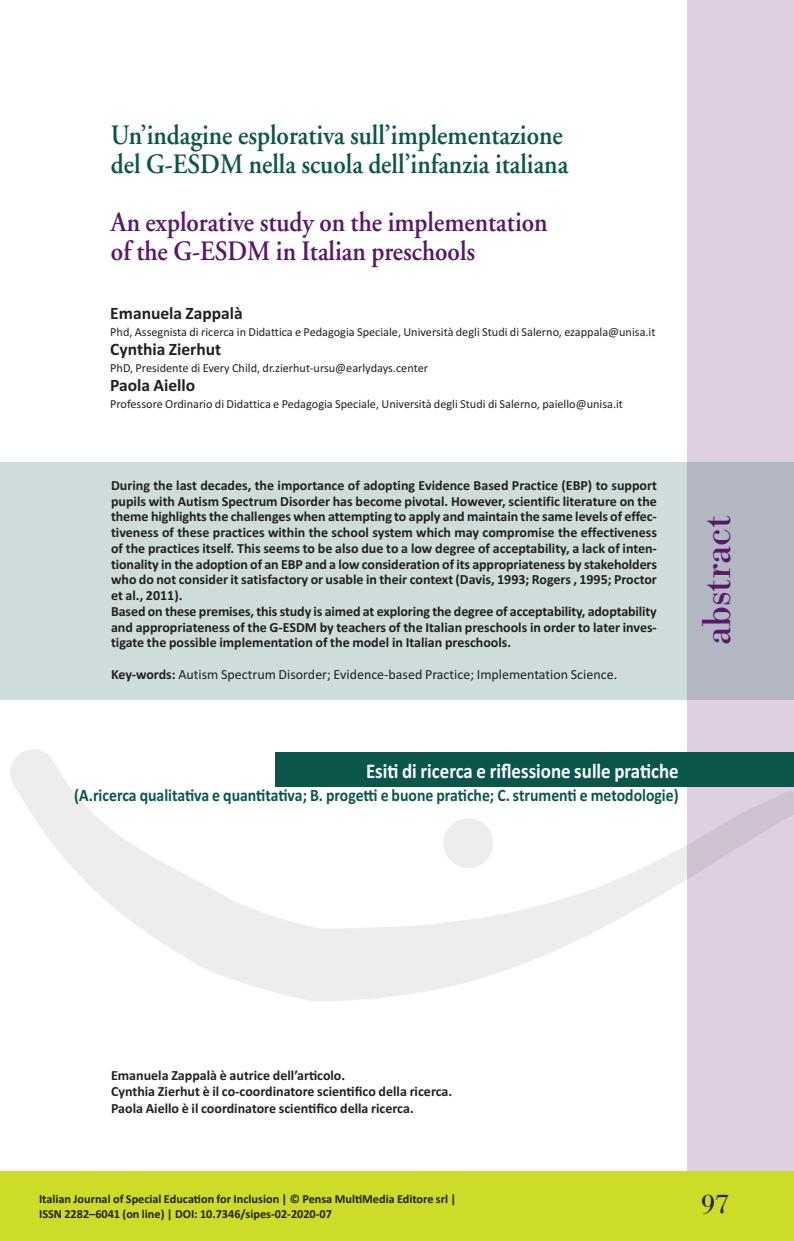
<style>
.page{position:relative;width:794px;height:1241px;background:#fff}
.page>*{position:absolute;margin:0;border:0;box-sizing:border-box;transform-origin:0 0}
.t1{font:42px "Bodoni Antiqua T";color:#5a166b}
.t2{font:600 28px/28.9px "Adobe Garamond";color:#0a564b;scale:.9 1}
.t3{font:600 28px/28.9px "Adobe Garamond";color:#5a166b;scale:.9 1}
.t4{font:28px "Bodoni Antiqua T";color:#231f20}
.t5{font:700 21px "Calibri";color:#fff;scale:.9 1}
.t6{font:700 17.5px "Calibri";color:#0a564b;scale:.9 1}
.t7{font:700 17.5px "Calibri";color:#231f20}
.t8{font:700 14px/15.8px "Calibri";color:#231f20}
.t9{font:14px "Calibri";color:#231f20}
.t10{font:12.25px "Calibri";color:#231f20}
.t11{font:700 12.25px/14.7px "Calibri";color:#231f20}
.s1{font-weight:700}
</style>
<div class="page">
<div style="left:688px;top:1px;width:106px;height:1239px;background:#ded0e1"></div>
<img style="left:10px;top:734px;width:784px;height:279px">
<div style="left:275px;top:751px;width:519px;height:35px;background:#0a564b"></div>
<div style="left:0;top:462px;width:794px;height:237px;background:#0a564b;opacity:.2"></div>
<div style="left:0;top:1170px;width:794px;height:70px;background:#cddc28"></div>
<h2 class="t2" style="left:111px;top:123px;width:510px">Un’indagine esplorativa sull’implementazione del G-ESDM nella scuola dell’infanzia italiana</h2>
<h2 class="t3" style="left:111px;top:210px;width:487px">An explorative study on the implementation of the G-ESDM in Italian preschools</h2>
<p class="t7" style="left:110px;top:303px;width:134px">Emanuela Zappalà</p>
<p class="t10" style="left:110px;top:325px;width:547px">Phd, Assegnista di ricerca in Didattica e Pedagogia Speciale, Università degli Studi di Salerno, ezappala@unisa.it</p>
<p class="t7" style="left:110px;top:338px;width:113px">Cynthia Zierhut</p>
<p class="t10" style="left:110px;top:360px;width:319px">PhD, Presidente di Every Child, dr.zierhut-ursu@earlydays.center</p>
<p class="t7" style="left:110px;top:374px;width:87px">Paola Aiello</p>
<p class="t10" style="left:110px;top:396px;width:514px">Professore Ordinario di Didattica e Pedagogia Speciale, Università degli Studi di Salerno, paiello@unisa.it</p>
<p class="t8" style="left:111px;top:477px;width:547px">During the last decades, the importance of adopting Evidence Based Practice (EBP) to support pupils with Autism Spectrum Disorder has become pivotal. However, scientific literature on the theme highlights the challenges when attempting to apply and maintain the same levels of effec&shy;tiveness of these practices within the school system which may compromise the effectiveness of the practices itself. This seems to be also due to a low degree of acceptability, a lack of inten&shy;tionality in the adoption of an EBP and a low consideration of its appropriateness by stakeholders who do not consider it satisfactory or usable in their context (Davis, 1993; Rogers , 1995; Proctor et al., 2011).<br>Based on these premises, this study is aimed at exploring the degree of acceptability, adoptability and appropriateness of the G-ESDM by teachers of the Italian preschools in order to later inves&shy;tigate the possible implementation of the model in Italian preschools.</p>
<p class="t9" style="left:111px;top:665px;width:507px"><span class="s1">Key-words:</span> Autism Spectrum Disorder; Evidence-based Practice; Implementation Science.</p>
<h1 class="t1" style="left:691px;top:645px;width:131px;rotate:-90deg">abstract</h1>
<h3 class="t5" style="left:366px;top:758px;width:349px">Esiti di ricerca e riflessione sulle pratiche</h3>
<p class="t6" style="left:74px;top:784px;width:673px">(A.ricerca qualitativa e quantitativa; B. progetti e buone pratiche; C. strumenti e metodologie)</p>
<p class="t8" style="left:111px;top:1067px;width:343px">Emanuela Zappalà è autrice dell’articolo.<br>Cynthia Zierhut è il co-coordinatore scientifico della ricerca.<br>Paola Aiello è il coordinatore scientifico della ricerca.</p>
<p class="t11" style="left:39px;top:1191px;width:419px">Italian Journal of Special Education for Inclusion | © Pensa MultiMedia Editore srl |<br>ISSN 2282–6041 (on line) | DOI: 10.7346/sipes-02-2020-07</p>
<h2 class="t4" style="left:701px;top:1187px;width:29px">97</h2>
</div>
